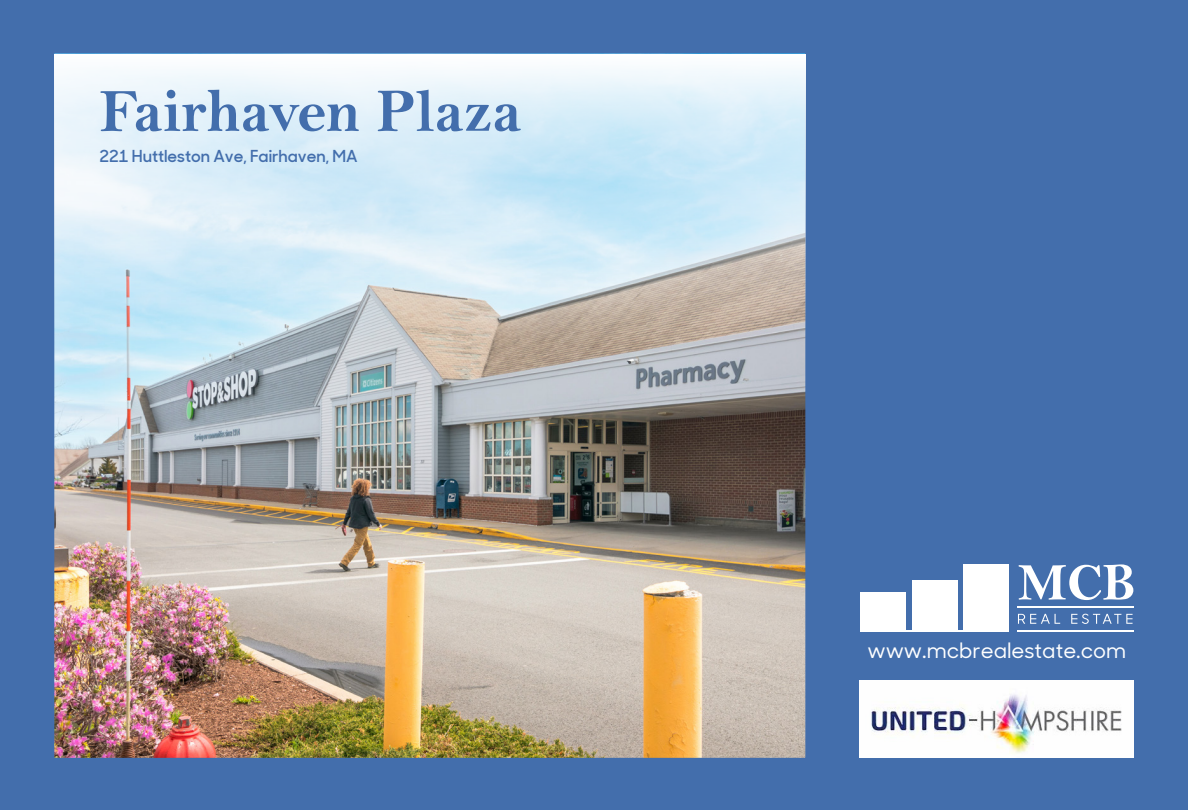
<style>
.page{position:relative;width:1188px;height:810px;background:#436eac}
.page>*{position:absolute;margin:0;border:0;box-sizing:border-box;transform-origin:0 0}
.t1{font:61.65px "Bell MT Bold";color:#436eac}
.t2{font:500 21.15px "Sharp Sans Disp No 1";color:#fff}
.t3{font:600 16.5px "Sharp Sans Disp No 1";color:#436eac}
</style>
<div class="page">
<img style="left:56px;top:343px;width:748px;height:414px">
<div style="left:49px;top:48px;width:762px;height:716px;border:6px solid #436eac"></div>
<svg style="left:54px;top:54px;width:752px;height:289px;background:#d6e6ee"></svg>
<div style="left:912px;top:580px;width:45px;height:51px;background:#fff"></div>
<div style="left:860px;top:592px;width:45px;height:39px;background:#fff"></div>
<div style="left:964px;top:564px;width:45px;height:67px;background:#fff"></div>
<hr style="left:860px;top:630px;width:149px;height:2px;background:#fff">
<svg style="left:1019px;top:564px;width:114px;height:36px"></svg>
<svg style="left:1018px;top:614px;width:42px;height:10px"></svg>
<svg style="left:1071px;top:614px;width:62px;height:10px"></svg>
<hr style="left:1017px;top:606px;width:116px;height:1px;background:#fff">
<hr style="left:1017px;top:630px;width:116px;height:1px;background:#fff">
<img style="left:860px;top:681px;width:274px;height:77px">
<h1 class="t1" style="left:99px;top:74px;width:424px">Fairhaven Plaza</h1>
<p class="t3" style="left:99px;top:143px;width:260px">221 Huttleston Ave, Fairhaven, MA</p>
<p class="t2" style="left:867px;top:635px;width:260px">www.mcbrealestate.com</p>
</div>
